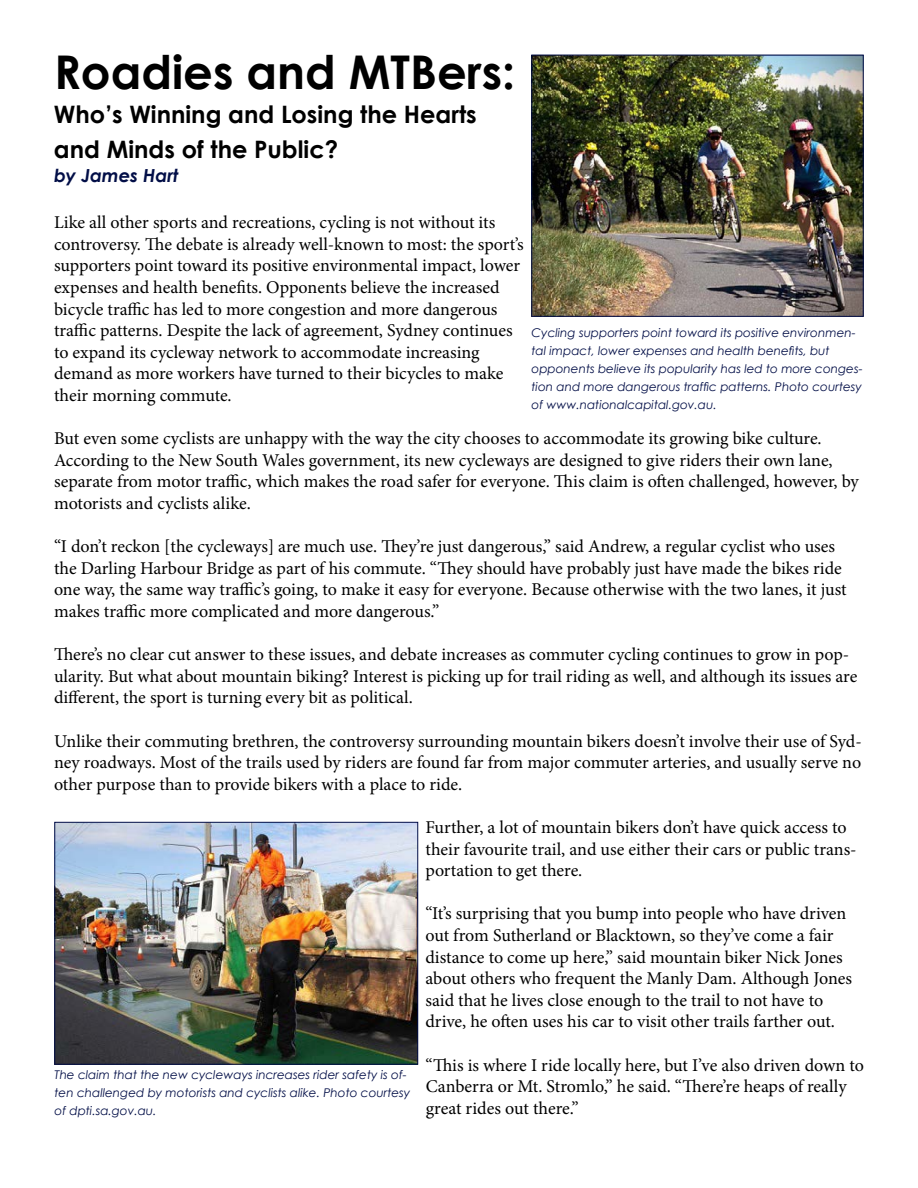
<style>
.page{position:relative;width:918px;height:1188px;background:#fff}
.page>*{position:absolute;margin:0;border:0;box-sizing:border-box;transform-origin:0 0}
.t1{font:700 46.5px "Century Gothic";color:#000}
.t2{font:700 24px/34.5px "Century Gothic";color:#000}
.t3{font:18px/21.6px "Minion Pro";letter-spacing:-.005em;color:#000}
.t4{font:italic 700 18px "Century Gothic";color:#020e47}
.t5{font:italic 12px/18px "Century Gothic";color:#020e47}
</style>
<div class="page">
<img style="left:534px;top:57px;width:327px;height:258px">
<div style="left:532px;top:55px;width:331px;height:262px;border:1px solid #020e47"></div>
<img style="left:57px;top:824px;width:359px;height:238px">
<div style="left:55px;top:822px;width:363px;height:242px;border:1px solid #020e47"></div>
<h1 class="t1" style="left:54px;top:37px;width:463px">Roadies and MTBers:</h1>
<h2 class="t2" style="left:54px;top:96px;width:424px">Who’s Winning and Losing the Hearts and Minds of the Public?</h2>
<p class="t4" style="left:54px;top:162px;width:126px">by James Hart</p>
<p class="t3" style="left:54px;top:212px;width:471px">Like all other sports and recreations, cycling is not without its controversy. The debate is already well-known to most: the sport’s supporters point toward its positive environmental impact, lower expenses and health benefits. Opponents believe the increased bicycle traffic has led to more congestion and more dangerous traffic patterns. Despite the lack of agreement, Sydney continues to expand its cycleway network to accommodate increasing demand as more workers have turned to their bicycles to make their morning commute.</p>
<p class="t3" style="left:54px;top:428px;width:806px">But even some cyclists are unhappy with the way the city chooses to accommodate its growing bike culture.<br>According to the New South Wales government, its new cycleways are designed to give riders their own lane, separate from motor traffic, which makes the road safer for everyone. This claim is often challenged, however, by motorists and cyclists alike.</p>
<p class="t3" style="left:54px;top:536px;width:794px">“I don’t reckon [the cycleways] are much use. They’re just dangerous,” said Andrew, a regular cyclist who uses the Darling Harbour Bridge as part of his commute. “They should have probably just have made the bikes ride one way, the same way traffic’s going, to make it easy for everyone. Because otherwise with the two lanes, it just makes traffic more complicated and more dangerous.”</p>
<p class="t3" style="left:54px;top:644px;width:805px">There’s no clear cut answer to these issues, and debate increases as commuter cycling continues to grow in pop&shy;ularity. But what about mountain biking? Interest is picking up for trail riding as well, and although its issues are different, the sport is turning every bit as political.</p>
<p class="t3" style="left:54px;top:730px;width:809px;text-align:justify">Unlike their commuting brethren, the controversy surrounding mountain bikers doesn’t involve their use of Syd&shy;ney roadways. Most of the trails used by riders are found far from major commuter arteries, and usually serve no other purpose than to provide bikers with a place to ride.</p>
<p class="t3" style="left:425px;top:817px;width:433px">Further, a lot of mountain bikers don’t have quick access to their favourite trail, and use either their cars or public trans&shy;portation to get there.</p>
<p class="t3" style="left:425px;top:903px;width:428px">“It’s surprising that you bump into people who have driven out from Sutherland or Blacktown, so they’ve come a fair distance to come up here,” said mountain biker Nick Jones about others who frequent the Manly Dam. Although Jones said that he lives close enough to the trail to not have to drive, he often uses his car to visit other trails farther out.</p>
<p class="t3" style="left:425px;top:1054px;width:440px">“This is where I ride locally here, but I’ve also driven down to<br>Canberra or Mt. Stromlo,” he said. “There’re heaps of really great rides out there.”</p>
<p class="t5" style="left:532px;top:323px;width:333px">Cycling supporters point toward its positive environmen&shy;tal impact, lower expenses and health benefits, but opponents believe its popularity has led to more conges&shy;tion and more dangerous traffic patterns. Photo courtesy of www.nationalcapital.gov.au.</p>
<p class="t5" style="left:55px;top:1066px;width:357px">The claim that the new cycleways increases rider safety is of&shy;ten challenged by motorists and cyclists alike. Photo courtesy of dpti.sa.gov.au.</p>
</div>
